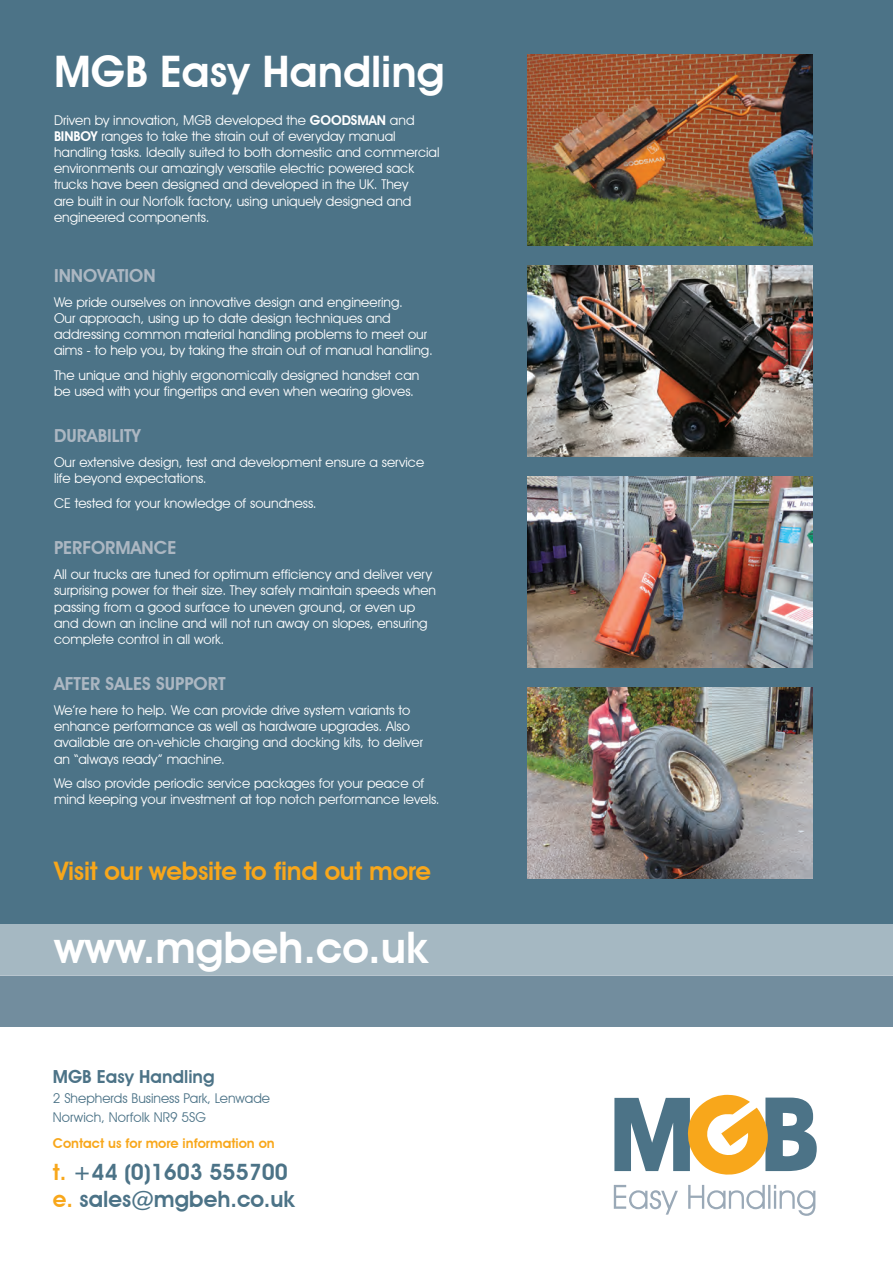
<style>
.page{position:relative;width:893px;height:1263px;background:#fff}
.page>*{position:absolute;margin:0;border:0;box-sizing:border-box;transform-origin:0 0}
.t1{font:600 43.5px "Avant Garde IT Cby BT";color:#fff}
.t2{font:600 25.5px "Avant Garde IT Cby BT";letter-spacing:-.01em;color:#f8a71b}
.t3{font:600 22.5px "Avant Garde IT Cby BT";color:#4c7387}
.t4{font:600 18px "Avant Garde IT Cby BT";color:#acb7c2}
.t5{font:600 18px "Avant Garde IT Cby BT";color:#4c7387}
.t6{font:13.5px/16.2px "Avant Garde IT Cby BT";color:#fff}
.t7{font:13.5px "Avant Garde IT Cby BT";color:#4c7387}
.t8{font:600 13.5px "Avant Garde IT Cby BT";color:#f8a71b}
.s1{font-weight:600}
.s2{color:#f8a71b}
</style>
<div class="page">
<div style="left:0;top:0;width:893px;height:1026px;background:#4c7387"></div>
<div style="left:0;top:975px;width:893px;height:51px;background:#728d9e"></div>
<div style="left:0;top:924px;width:893px;height:51px;background:#a5b8c2"></div>
<img style="left:527px;top:54px;width:285px;height:191px">
<img style="left:527px;top:265px;width:285px;height:192px">
<img style="left:527px;top:476px;width:285px;height:192px">
<img style="left:527px;top:688px;width:285px;height:191px">
<svg style="left:614px;top:1185px;width:201px;height:31px"></svg>
<svg style="left:614px;top:1095px;width:203px;height:80px"></svg>
<p class="t1" style="left:54px;top:45px;width:392px">MGB Easy Handling</p>
<p class="t6" style="left:54px;top:112px;width:387px">Driven by innovation, MGB developed the <span class="s1">GOODSMAN</span> and <span class="s1">BINBOY</span> ranges to take the strain out of everyday manual handling tasks. Ideally suited to both domestic and commercial environments our amazingly versatile electric powered sack trucks have been designed and developed in the UK. They<br>are built in our Norfolk factory, using uniquely designed and engineered components.</p>
<p class="t4" style="left:54px;top:265px;width:103px">INNOVATION</p>
<p class="t6" style="left:54px;top:294px;width:380px">We pride ourselves on innovative design and engineering.<br>Our approach, using up to date design techniques and addressing common material handling problems to meet our aims - to help you, by taking the strain out of manual handling.</p>
<p class="t6" style="left:54px;top:367px;width:367px">The unique and highly ergonomically designed handset can be used with your fingertips and even when wearing gloves.</p>
<p class="t4" style="left:54px;top:425px;width:88px">DURABILITY</p>
<p class="t6" style="left:54px;top:454px;width:372px">Our extensive design, test and development ensure a service life beyond expectations.</p>
<p class="t6" style="left:54px;top:495px;width:264px">CE tested for your knowledge of soundness.</p>
<p class="t4" style="left:54px;top:537px;width:124px">PERFORMANCE</p>
<p class="t6" style="left:54px;top:566px;width:384px">All our trucks are tuned for optimum efficiency and deliver very surprising power for their size. They safely maintain speeds when passing from a good surface to uneven ground, or even up and down an incline and will not run away on slopes, ensuring complete control in all work.</p>
<p class="t4" style="left:54px;top:673px;width:173px">AFTER SALES SUPPORT</p>
<p class="t6" style="left:54px;top:702px;width:371px">We’re here to help. We can provide drive system variants to enhance performance as well as hardware upgrades. Also available are on-vehicle charging and docking kits, to deliver an “always ready” machine.</p>
<p class="t6" style="left:54px;top:775px;width:387px">We also provide periodic service packages for your peace of mind keeping your investment at top notch performance levels.</p>
<p class="t2" style="left:54px;top:856px;width:378px">Visit our website to find out more</p>
<p class="t1" style="left:54px;top:922px;width:375px">www.mgbeh.co.uk</p>
<p class="t5" style="left:53px;top:1066px;width:163px">MGB Easy Handling</p>
<p class="t7" style="left:53px;top:1090px;width:219px">2 Shepherds Business Park, Lenwade</p>
<p class="t7" style="left:53px;top:1109px;width:155px">Norwich, Norfolk NR9 5SG</p>
<p class="t8" style="left:53px;top:1135px;width:223px">Contact us for more information on</p>
<p class="t3" style="left:53px;top:1158px;width:237px"><span class="s2">t.</span> +44 (0)1603 555700</p>
<p class="t3" style="left:53px;top:1185px;width:243px"><span class="s2">e.</span> sales@mgbeh.co.uk</p>
</div>
